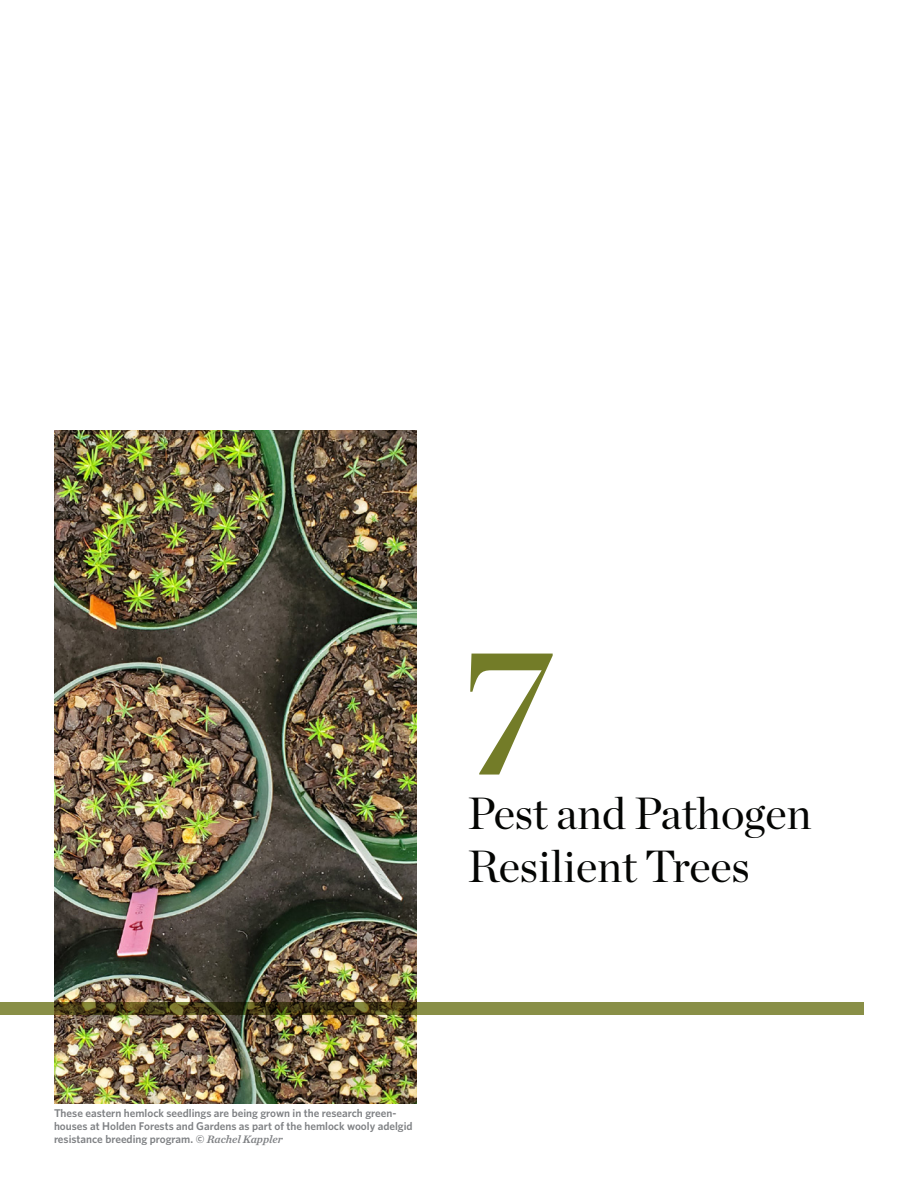
<style>
.page{position:relative;width:918px;height:1188px;background:#fff}
.page>*{position:absolute;margin:0;border:0;box-sizing:border-box;transform-origin:0 0}
.t1{font:180px "Chronicle Display Semi";color:#737c28}
.t2{font:45px/52.5px "Chronicle Display";color:#040503}
.t3{font:600 11.25px/12.8px "Whitney";color:#808285}
.s1{font-style:italic}
.s2{font-family:"Chronicle Text G2 Semi";font-weight:400;font-style:italic}
</style>
<div class="page">
<img style="left:54px;top:431px;width:362px;height:672px">
<svg style="left:0;top:1002px;width:864px;height:13px;background:#6c6d32"></svg>
<h1 class="t1" style="left:461px;top:569px;width:96px">7</h1>
<h2 class="t2" style="left:468px;top:784px;width:345px">Pest and Pathogen<br>Resilient Trees</h2>
<p class="t3" style="left:54px;top:1107px;width:360px">These eastern hemlock seedlings are being grown in the research green&shy;houses at Holden Forests and Gardens as part of the hemlock wooly adelgid resistance breeding program. <span class="s1">©</span> <span class="s2">Rachel Kappler</span></p>
</div>
